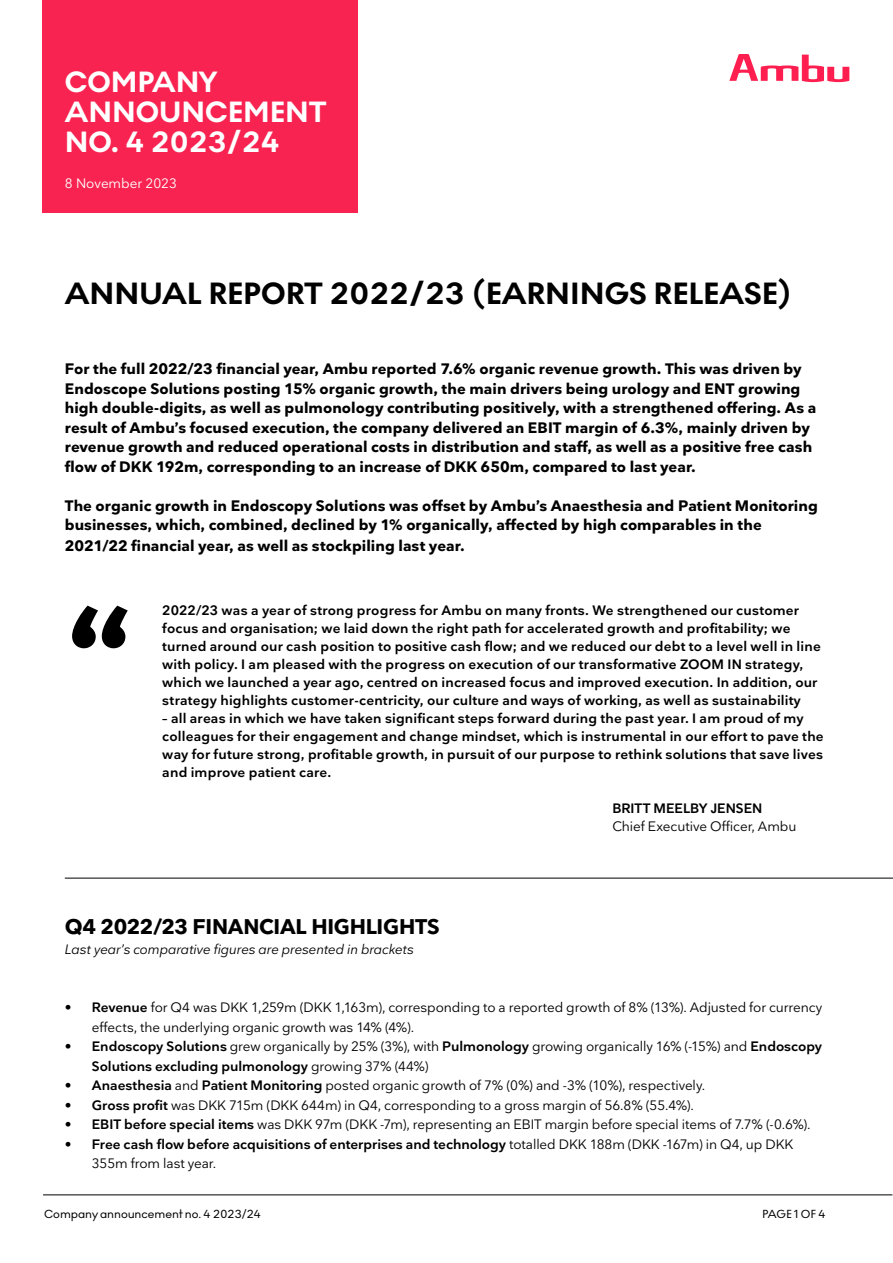
<style>
.page{position:relative;width:893px;height:1263px;background:#fff}
.page>*{position:absolute;margin:0;border:0;box-sizing:border-box;transform-origin:0 0}
.t1{font:700 135px "Nationale";color:#000}
.t2{font:700 31.5px "Noir No 1";color:#000}
.t3{font:700 30px/30px "Noir No 1";color:#fff}
.t4{font:700 21px "Nationale";letter-spacing:-.015em;color:#000}
.t5{font:700 15px/19.5px "Nationale";letter-spacing:.005em;color:#000}
.t6{font:600 13.5px/18px "Nationale";letter-spacing:.015em;color:#000}
.t7{font:13.5px/19.5px "Nationale";letter-spacing:-.005em;color:#000}
.t8{font:italic 13.5px "Nationale";letter-spacing:-.005em;color:#000}
.t9{font:13.5px "Nationale";color:#fff}
.t10{font:12px "Noir No 1";letter-spacing:-.01em;color:#000}
.s1{font-weight:600}
.s2{font-weight:400}
</style>
<div class="page">
<hr style="left:43px;top:1194px;width:849px;height:1px;background:#000">
<div style="left:43px;top:0;width:315px;height:213px;background:#f82350"></div>
<hr style="left:65px;top:878px;width:828px;height:1px;background:#000">
<svg style="left:729px;top:54px;width:120px;height:28px"></svg>
<h3 class="t3" style="left:65px;top:66px;width:264px">COMPANY<br>ANNOUNCEMENT<br>NO. 4 2023/24</h3>
<p class="t9" style="left:65px;top:174px;width:114px">8 November 2023</p>
<h2 class="t2" style="left:65px;top:269px;width:728px">ANNUAL REPORT 2022/23 (EARNINGS RELEASE)</h2>
<p class="t5" style="left:65px;top:359px;width:753px">For the full 2022/23 financial year, Ambu reported 7.6% organic revenue growth. This was driven by Endoscope Solutions posting 15% organic growth, the main drivers being urology and ENT growing high double-digits, as well as pulmonology contributing positively, with a strengthened offering. As a result of Ambu’s focused execution, the company delivered an EBIT margin of 6.3%, mainly driven by revenue growth and reduced operational costs in distribution and staff, as well as a positive free cash flow of DKK 192m, corresponding to an increase of DKK 650m, compared to last year.</p>
<p class="t5" style="left:65px;top:495px;width:754px">The organic growth in Endoscopy Solutions was offset by Ambu’s Anaesthesia and Patient Monitoring businesses, which, combined, declined by 1% organically, affected by high comparables in the</p>
<p class="t5" style="left:65px;top:536px;width:401px">2021/22 financial year, as well as stockpiling last year.</p>
<h1 class="t1" style="left:65px;top:569px;width:71px">“</h1>
<p class="t6" style="left:162px;top:601px;width:660px">2022/23 was a year of strong progress for Ambu on many fronts. We strengthened our customer focus and organisation; we laid down the right path for accelerated growth and profitability; we turned around our cash position to positive cash flow; and we reduced our debt to a level well in line with policy. I am pleased with the progress on execution of our transformative ZOOM IN strategy, which we launched a year ago, centred on increased focus and improved execution. In addition, our strategy highlights customer-centricity, our culture and ways of working, as well as sustainability</p>
<p class="t6" style="left:162px;top:709px;width:663px">– all areas in which we have taken significant steps forward during the past year. I am proud of my colleagues for their engagement and change mindset, which is instrumental in our effort to pave the way for future strong, profitable growth, in pursuit of our purpose to rethink solutions that save lives and improve patient care.</p>
<p class="t6" style="left:612px;top:799px;width:152px">BRITT MEELBY JENSEN</p>
<p class="t7" style="left:612px;top:816px;width:186px">Chief Executive Officer, Ambu</p>
<h3 class="t4" style="left:65px;top:913px;width:377px">Q4 2022/23 FINANCIAL HIGHLIGHTS</h3>
<p class="t8" style="left:65px;top:940px;width:350px">Last year’s comparative figures are presented in brackets</p>
<p class="t7" style="left:92px;top:997px;width:732px;text-indent:-27px"><span class="s1">• Revenue</span> for Q4 was DKK 1,259m (DKK 1,163m), corresponding to a reported growth of 8% (13%). Adjusted for currency effects, the underlying organic growth was 14% (4%).</p>
<p class="t7" style="left:92px;top:1036px;width:732px;text-indent:-27px"><span class="s1">• Endoscopy Solutions</span> grew organically by 25% (3%), with <span class="s1">Pulmonology</span> growing organically 16% (-15%) and <span class="s1">Endoscopy<br>Solutions excluding pulmonology</span> growing 37% (44%)</p>
<p class="t7" style="left:65px;top:1075px;width:642px"><span class="s1">• Anaesthesia</span> and <span class="s1">Patient Monitoring</span> posted organic growth of 7% (0%) and -3% (10%), respectively.</p>
<p class="t7" style="left:65px;top:1095px;width:631px"><span class="s1">• Gross profit</span> was DKK 715m (DKK 644m) in Q4, corresponding to a gross margin of 56.8% (55.4%).</p>
<p class="t7" style="left:65px;top:1114px;width:747px"><span class="s1">• EBIT before special items</span> was DKK 97m (DKK -7m), representing an EBIT margin before special items of 7.7% (-0.6%).</p>
<p class="t6" style="left:92px;top:1134px;width:703px;line-height:19.5px;text-indent:-27px">• Free cash flow before acquisitions of enterprises and technology <span class="s2">totalled DKK 188m (DKK -167m) in Q4, up DKK<br>355m from last year.</span></p>
<p class="t10" style="left:44px;top:1205px;width:219px">Company announcement no. 4 2023/24</p>
<p class="t10" style="left:762px;top:1205px;width:65px">PAGE 1 OF 4</p>
</div>
